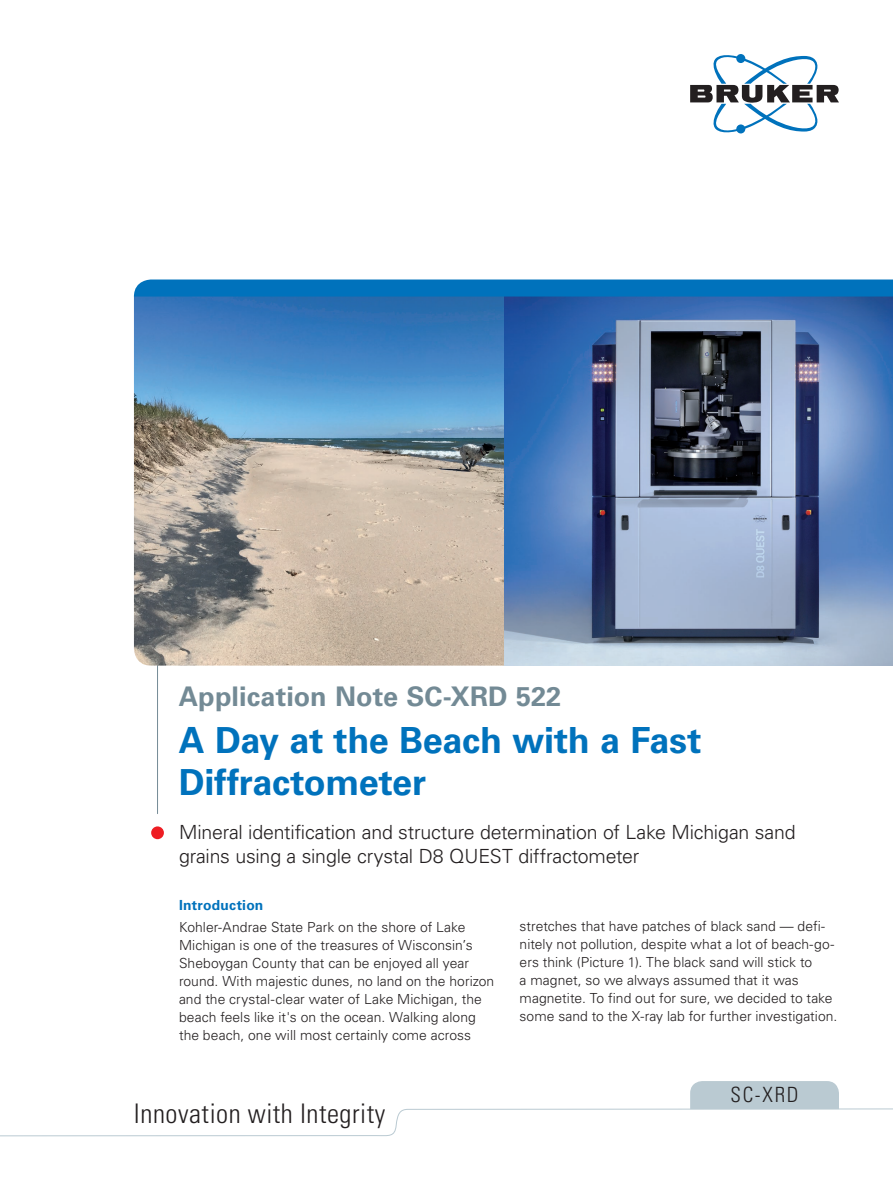
<style>
.page{position:relative;width:893px;height:1187px;background:#fff}
.page>*{position:absolute;margin:0;border:0;box-sizing:border-box;transform-origin:0 0}
.t1{font:700 36px/42px "Univers LT Std";letter-spacing:-.01em;color:#0072bc}
.t2{font:700 27px "Univers LT Std";letter-spacing:.005em;color:#738a95}
.t3{font:300 condensed 27px "Univers LT Std";letter-spacing:.02em;color:#231f20}
.t4{font:300 condensed 21px "Univers LT Std";color:#231f20}
.t5{font:300 19.5px/24px "Univers LT Std";letter-spacing:-.01em;color:#231f20}
.t6{font:300 13.8px/18px "Univers LT Std";color:#231f20}
.t7{font:700 13.8px "Univers LT Std";letter-spacing:.015em;color:#0072bc}
</style>
<div class="page">
<svg style="left:690px;top:54px;width:149px;height:79px"></svg>
<svg style="left:0;top:1081px;width:893px;height:56px"></svg>
<hr style="left:157px;top:600px;width:1px;height:213px;background:#738a95">
<div style="left:151px;top:826px;width:13px;height:13px;background:#ee1d23;border-radius:50%"></div>
<img style="left:134px;top:296px;width:370px;height:369px">
<img style="left:504px;top:296px;width:389px;height:369px">
<div style="left:134px;top:279px;width:759px;height:17px;background:#0072bc"></div>
<h2 class="t2" style="left:179px;top:680px;width:384px">Application Note SC-XRD 522</h2>
<h1 class="t1" style="left:179px;top:719px;width:524px">A Day at the Beach with a Fast<br>Diffractometer</h1>
<h3 class="t5" style="left:179px;top:820px;width:618px">Mineral identification and structure determination of Lake Michigan sand grains using a single crystal D8 QUEST diffractometer</h3>
<p class="t7" style="left:179px;top:896px;width:86px">Introduction</p>
<p class="t6" style="left:179px;top:918px;width:317px">Kohler-Andrae State Park on the shore of Lake Michigan is one of the treasures of Wisconsin’s Sheboygan County that can be enjoyed all year round. With majestic dunes, no land on the horizon and the crystal-clear water of Lake Michigan, the beach feels like it's on the ocean. Walking along the beach, one will most certainly come across</p>
<p class="t6" style="left:520px;top:917px;width:319px">stretches that have patches of black sand — defi&shy;nitely not pollution, despite what a lot of beach-go&shy;ers think (Picture 1). The black sand will stick to<br>a magnet, so we always assumed that it was magnetite. To find out for sure, we decided to take some sand to the X-ray lab for further investigation.</p>
<h2 class="t3" style="left:134px;top:1097px;width:253px">Innovation with Integrity</h2>
<h3 class="t4" style="left:731px;top:1081px;width:69px">SC-XRD</h3>
</div>
